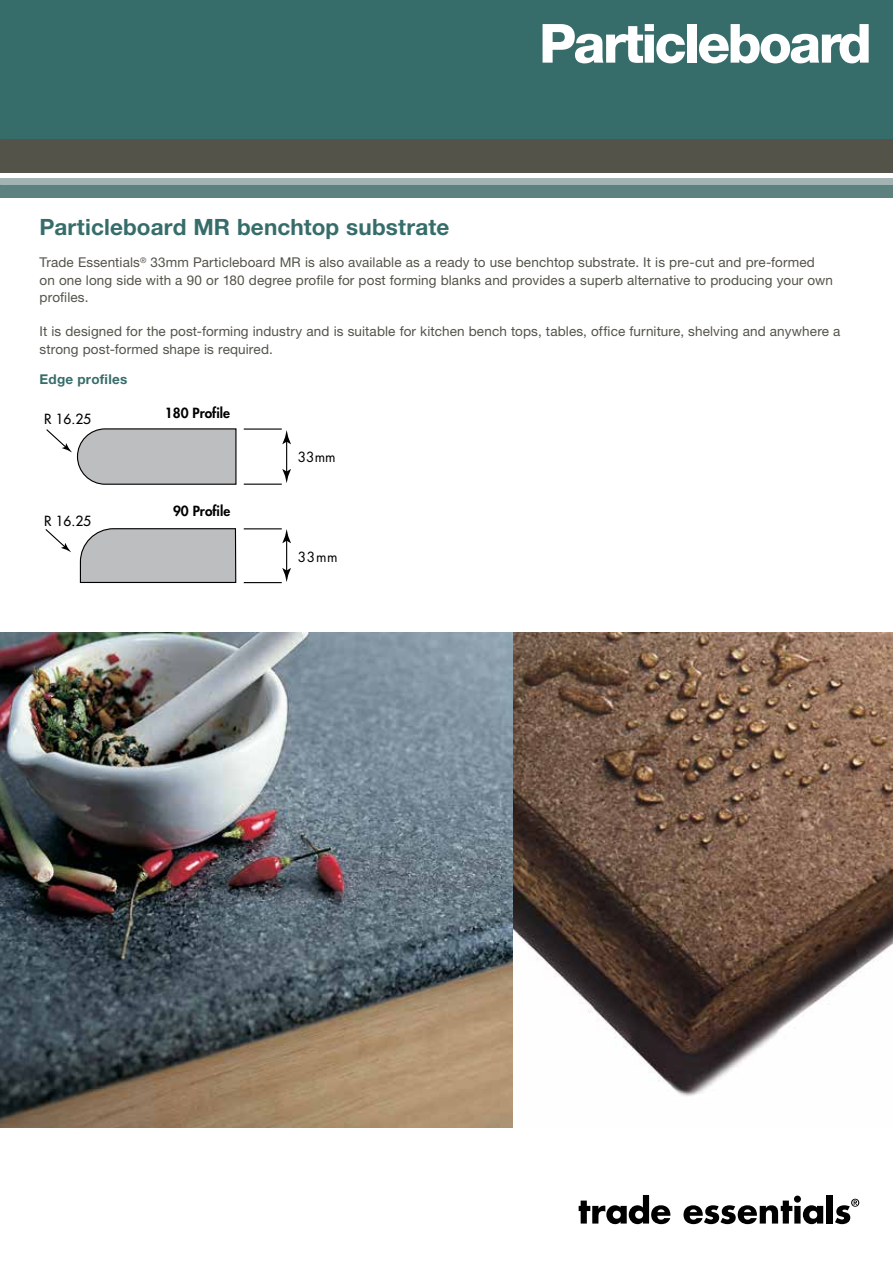
<style>
.page{position:relative;width:893px;height:1263px;background:#fff}
.page>*{position:absolute;margin:0;border:0;box-sizing:border-box;transform-origin:0 0}
.t1{font:800 54px "Helvetica Neue";letter-spacing:-.05em;color:#fff}
.t2{font:700 22.5px "Helvetica Neue";letter-spacing:.005em;color:#366d6a}
.t3{font:800 13.65px "Futura";color:#000}
.t4{font:13.65px "Futura";color:#000}
.t5{font:13.65px "Futura";letter-spacing:.025em;color:#000}
.t6{font:13.5px/17.2px "Helvetica Neue";letter-spacing:.01em;color:#54534a}
.t7{font:700 13.5px "Helvetica Neue";letter-spacing:.02em;color:#366d6a}
</style>
<div class="page">
<div style="left:0;top:138px;width:893px;height:34px;background:#54534a"></div>
<div style="left:0;top:0;width:893px;height:138px;background:#366d6a"></div>
<div style="left:0;top:185px;width:893px;height:13px;background:#5c817f"></div>
<div style="left:0;top:179px;width:893px;height:6px;background:#a3b3b3"></div>
<svg style="left:579px;top:1195px;width:91px;height:29px"></svg>
<svg style="left:683px;top:1195px;width:140px;height:29px"></svg>
<div style="left:827px;top:1195px;width:6px;height:28px;background:#000"></div>
<svg style="left:835px;top:1199px;width:24px;height:25px"></svg>
<img style="left:0;top:633px;width:893px;height:494px">
<svg style="left:79px;top:528px;width:158px;height:55px"></svg>
<hr style="left:244px;top:528px;width:38px;height:1px;background:#000">
<hr style="left:244px;top:582px;width:38px;height:1px;background:#000">
<hr style="left:244px;top:428px;width:38px;height:2px;background:#000">
<hr style="left:244px;top:484px;width:38px;height:1px;background:#000">
<hr style="left:286px;top:539px;width:1px;height:33px;background:#000">
<svg style="left:282px;top:568px;width:9px;height:14px"></svg>
<svg style="left:282px;top:529px;width:9px;height:14px"></svg>
<hr style="left:286px;top:440px;width:1px;height:33px;background:#000">
<svg style="left:282px;top:469px;width:9px;height:14px"></svg>
<svg style="left:282px;top:430px;width:9px;height:14px"></svg>
<svg style="left:46px;top:428px;width:191px;height:57px"></svg>
<svg style="left:45px;top:529px;width:26px;height:23px"></svg>
<h1 class="t1" style="left:539px;top:11px;width:334px">Particleboard</h1>
<h2 class="t2" style="left:40px;top:213px;width:411px">Particleboard MR benchtop substrate</h2>
<p class="t6" style="left:40px;top:254px;width:795px">Trade Essentials<sup>®</sup> 33mm Particleboard MR is also available as a ready to use benchtop substrate. It is pre-cut and pre-formed on one long side with a 90 or 180 degree profile for post forming blanks and provides a superb alternative to producing your own profiles.</p>
<p class="t6" style="left:40px;top:323px;width:802px">It is designed for the post-forming industry and is suitable for kitchen bench tops, tables, office furniture, shelving and anywhere a strong post-formed shape is required.</p>
<p class="t7" style="left:40px;top:370px;width:89px">Edge profiles</p>
<p class="t4" style="left:44px;top:410px;width:48px">R 16.25</p>
<p class="t4" style="left:44px;top:512px;width:48px">R 16.25</p>
<p class="t3" style="left:165px;top:403px;width:67px">180 Profile</p>
<p class="t3" style="left:173px;top:502px;width:59px">90 Profile</p>
<p class="t5" style="left:298px;top:447px;width:39px">33mm</p>
<p class="t5" style="left:298px;top:547px;width:41px">33mm</p>
</div>
